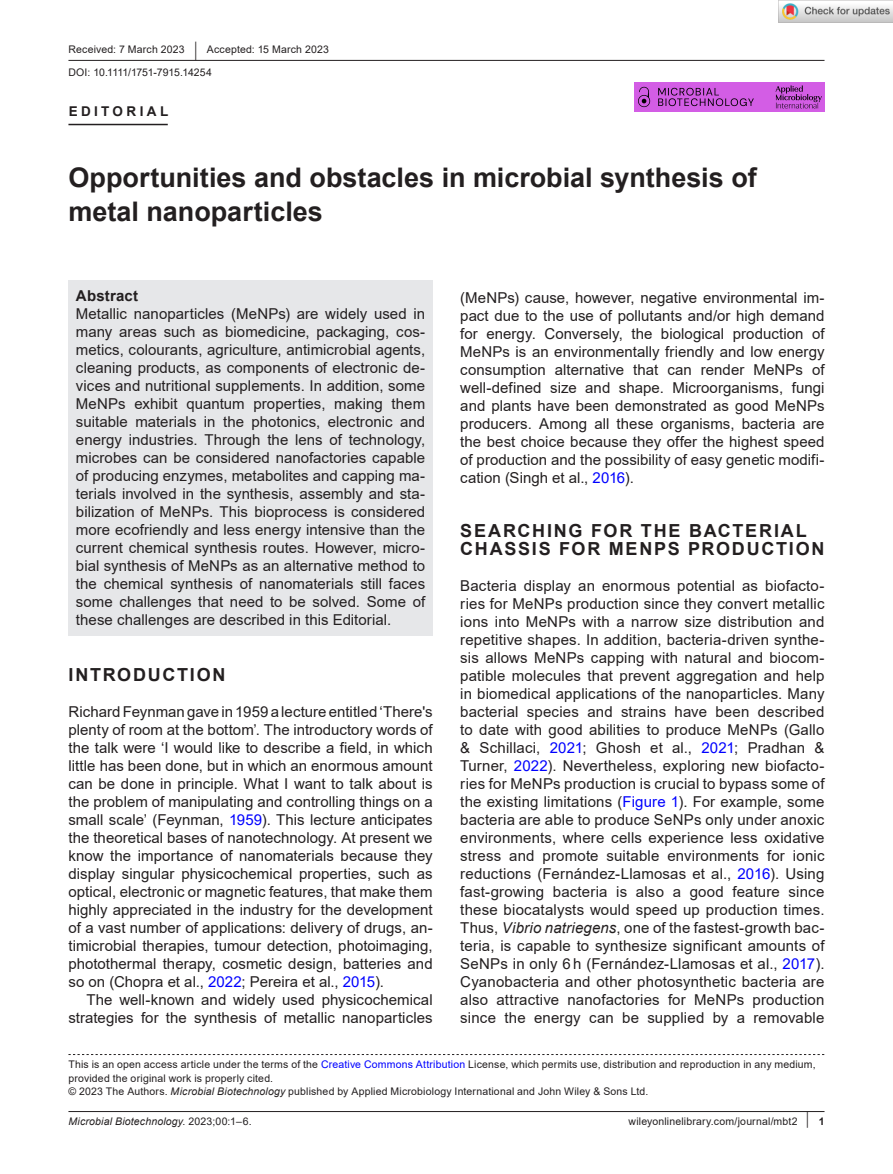
<style>
.page{position:relative;width:893px;height:1174px;background:#fff}
.page>*{position:absolute;margin:0;border:0;box-sizing:border-box;transform-origin:0 0}
.t1{font:700 27px/34.5px "Arial";color:#231f20}
.t2{font:700 18px/18px "Arial";letter-spacing:.095em;color:#231f20}
.t3{font:15px/18px "Arial";letter-spacing:.005em;color:#231f20;text-align:justify}
.t4{font:700 15px "Arial";letter-spacing:.01em;color:#231f20}
.t5{font:700 13.5px "Arial";letter-spacing:.25em;color:#231f20}
.t6{font:10.5px/13.5px "Arial";letter-spacing:.015em;color:#231f20}
.t7{font:italic 10.5px "Arial";letter-spacing:.015em;color:#231f20}
.s1{font-size:19.5px}
.s2{color:#00f}
.s3{font-style:italic}
.s4{font-style:normal}
.s5{font-size:17.4px}
.s6{font-weight:700}
</style>
<div class="page">
<hr style="left:68px;top:1111px;width:756px;height:1px;background:#231f20">
<img style="left:634px;top:82px;width:190px;height:30px">
<hr style="left:68px;top:60px;width:756px;height:1px;background:#231f20">
<svg style="left:68px;top:1054px;width:756px;height:1px"></svg>
<hr style="left:68px;top:124px;width:100px;height:1px;background:#231f20">
<div style="left:68px;top:281px;width:365px;height:32px;background:#e6e7e9"></div>
<div style="left:68px;top:308px;width:365px;height:327px;background:#e6e7e9"></div>
<img style="left:779px;top:0;width:114px;height:23px">
<p class="t6" style="left:68px;top:38px;width:262px;line-height:22.5px">Received: 7 March 2023 <span class="s1">|</span> Accepted: 15 March 2023<br>DOI: 10.1111/1751-7915.14254</p>
<p class="t5" style="left:69px;top:102px;width:101px">EDITORIAL</p>
<h1 class="t1" style="left:68px;top:160px;width:690px">Opportunities and obstacles in microbial synthesis of metal nanoparticles</h1>
<p class="t4" style="left:76px;top:285px;width:64px">Abstract</p>
<p class="t3" style="left:76px;top:304px;width:351px">Metallic nanoparticles (MeNPs) are widely used in many areas such as biomedicine, packaging, cos&shy;metics, colourants, agriculture, antimicrobial agents, cleaning products, as components of electronic de&shy;vices and nutritional supplements. In addition, some MeNPs exhibit quantum properties, making them suitable materials in the photonics, electronic and energy industries. Through the lens of technology, microbes can be considered nanofactories capable of producing enzymes, metabolites and capping ma&shy;terials involved in the synthesis, assembly and sta&shy;bilization of MeNPs. This bioprocess is considered more ecofriendly and less energy intensive than the current chemical synthesis routes. However, micro&shy;bial synthesis of MeNPs as an alternative method to the chemical synthesis of nanomaterials still faces some challenges that need to be solved. Some of these challenges are described in this Editorial.</p>
<p class="t2" style="left:68px;top:666px;width:159px">INTRODUCTION</p>
<p class="t3" style="left:68px;top:703px;width:366px">Richard Feynman gave in 1959 a lecture entitled ‘There's plenty of room at the bottom’. The introductory words of the talk were ‘I would like to describe a field, in which little has been done, but in which an enormous amount can be done in principle. What I want to talk about is the problem of manipulating and controlling things on a small scale’ (Feynman, <span class="s2">1959</span>). This lecture anticipates the theoretical bases of nanotechnology. At present we know the importance of nanomaterials because they display singular physicochemical properties, such as optical, electronic or magnetic features, that make them highly appreciated in the industry for the development of a vast number of applications: delivery of drugs, an&shy;timicrobial therapies, tumour detection, photoimaging, photothermal therapy, cosmetic design, batteries and so on (Chopra et al., <span class="s2">2022</span>; Pereira et al., <span class="s2">2015</span>).</p>
<p class="t3" style="left:68px;top:991px;width:366px;text-align:right">The well-known and widely used physicochemical strategies for the synthesis of metallic nanoparticles</p>
<p class="t3" style="left:460px;top:289px;width:366px">(MeNPs) cause, however, negative environmental im&shy;pact due to the use of pollutants and/or high demand for energy. Conversely, the biological production of MeNPs is an environmentally friendly and low energy consumption alternative that can render MeNPs of well-defined size and shape. Microorganisms, fungi and plants have been demonstrated as good MeNPs producers. Among all these organisms, bacteria are the best choice because they offer the highest speed of production and the possibility of easy genetic modifi&shy;cation (Singh et al., <span class="s2">2016</span>).</p>
<p class="t2" style="left:460px;top:522px;width:366px">SEARCHING FOR THE BACTERIAL<br>CHASSIS FOR MENPS PRODUCTION</p>
<p class="t3" style="left:460px;top:577px;width:366px">Bacteria display an enormous potential as biofacto&shy;ries for MeNPs production since they convert metallic ions into MeNPs with a narrow size distribution and repetitive shapes. In addition, bacteria-driven synthe&shy;sis allows MeNPs capping with natural and biocom&shy;patible molecules that prevent aggregation and help in biomedical applications of the nanoparticles. Many bacterial species and strains have been described to date with good abilities to produce MeNPs (Gallo &amp; Schillaci, <span class="s2">2021</span>; Ghosh et al., <span class="s2">2021</span>; Pradhan &amp; Turner, <span class="s2">2022</span>). Nevertheless, exploring new biofacto&shy;ries for MeNPs production is crucial to bypass some of the existing limitations (<span class="s2">Figure 1</span>). For example, some bacteria are able to produce SeNPs only under anoxic environments, where cells experience less oxidative stress and promote suitable environments for ionic reductions (Fernández-Llamosas et al., <span class="s2">2016</span>). Using fast-growing bacteria is also a good feature since these biocatalysts would speed up production times.<br>Thus, <span class="s3">Vibrio natriegens</span>, one of the fastest-growth bac&shy;teria, is capable to synthesize significant amounts of SeNPs in only 6 h (Fernández-Llamosas et al., <span class="s2">2017</span>).<br>Cyanobacteria and other photosynthetic bacteria are also attractive nanofactories for MeNPs production since the energy can be supplied by a removable</p>
<p class="t6" style="left:68px;top:1057px;width:749px">This is an open access article under the terms of the <span class="s2">Creative Commons Attribution</span> License, which permits use, distribution and reproduction in any medium, provided the original work is properly cited.<br>© 2023 The Authors. <span class="s3">Microbial Biotechnology</span> published by Applied Microbiology International and John Wiley &amp; Sons Ltd.</p>
<p class="t7" style="left:68px;top:1115px;width:185px">Microbial Biotechnology<span class="s4">. 2023;00:1–6.</span></p>
<p class="t6" style="left:629px;top:1114px;width:197px">wileyonlinelibrary.com/journal/mbt2 <span class="s5">|</span> <span class="s6">1</span></p>
</div>
